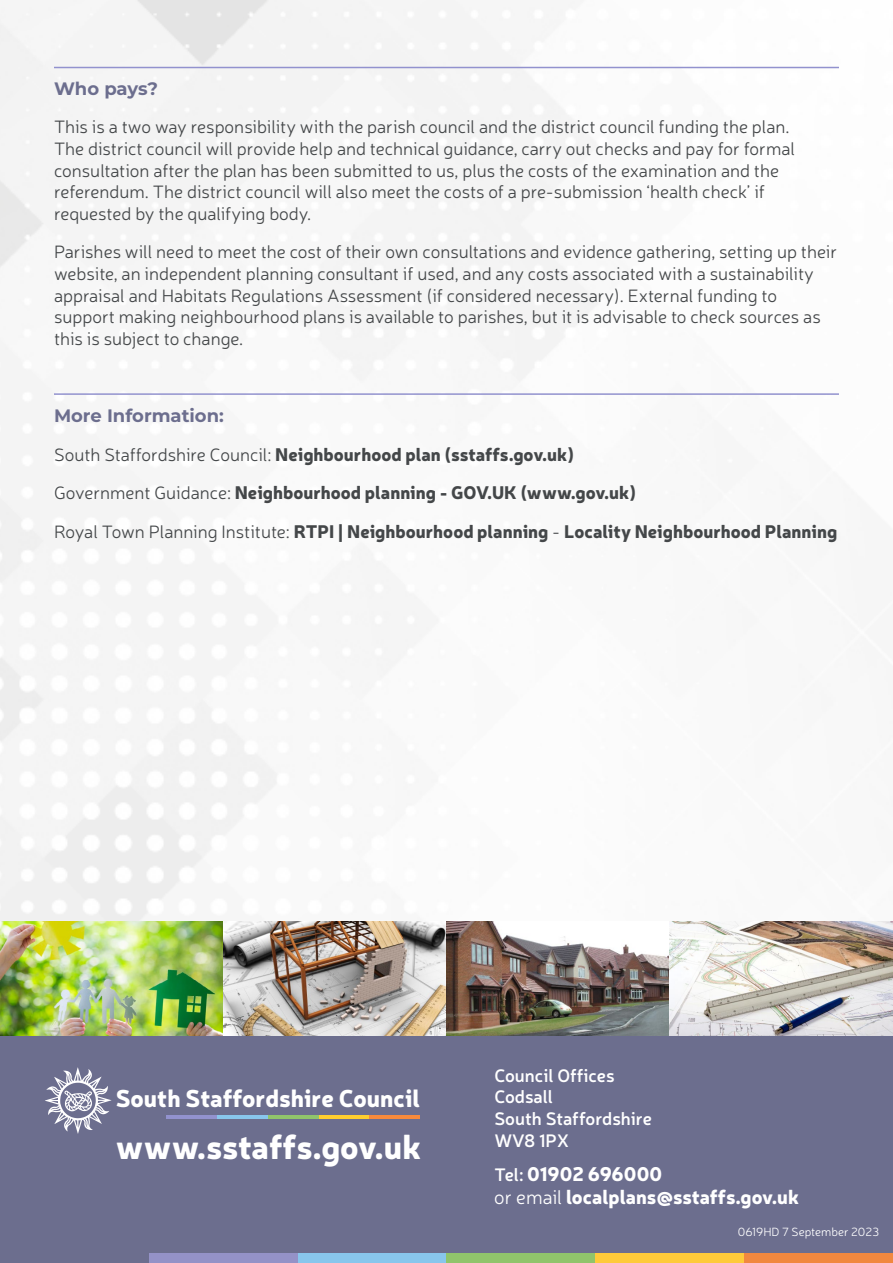
<style>
.page{position:relative;width:893px;height:1263px;background:#fff}
.page>*{position:absolute;margin:0;border:0;box-sizing:border-box;transform-origin:0 0}
.t1{font:900 33.3px "Neris";color:#fff}
.t2{font:900 24px "Neris";color:#fff}
.t3{font:900 19.5px/23.4px "Neris";color:#fff}
.t4{font:300 18px/21.6px "Neris";color:#444749}
.t5{font:900 18px/38.5px "Neris";color:#444749}
.t6{font:600 18px/21.6px "Neris";color:#fff}
.t7{font:700 18px "Montserrat";color:#6c6e8e}
.t8{font:300 12px "Neris";color:#fff}
.s1{font-weight:300}
.s2{font-weight:600;font-size:18px}
</style>
<div class="page">
<hr style="left:54px;top:67px;width:785px;height:1px;background:#9292ce">
<hr style="left:54px;top:393px;width:785px;height:2px;background:#9292ce">
<div style="left:0;top:1035px;width:893px;height:228px;background:#6c6e8e"></div>
<hr style="left:166px;top:1116px;width:51px;height:3px;background:#9292ce">
<hr style="left:217px;top:1116px;width:51px;height:3px;background:#88c6ec">
<hr style="left:268px;top:1116px;width:51px;height:3px;background:#90c46b">
<hr style="left:319px;top:1116px;width:50px;height:3px;background:#ffce2f">
<hr style="left:369px;top:1116px;width:51px;height:3px;background:#f78a3c">
<svg style="left:45px;top:1067px;width:66px;height:67px"></svg>
<div style="left:149px;top:1253px;width:149px;height:10px;background:#9492c7"></div>
<div style="left:298px;top:1253px;width:148px;height:10px;background:#88c6ec"></div>
<div style="left:446px;top:1253px;width:149px;height:10px;background:#90c46b"></div>
<div style="left:595px;top:1253px;width:149px;height:10px;background:#feca3a"></div>
<div style="left:744px;top:1253px;width:149px;height:10px;background:#f1883f"></div>
<img style="left:0;top:921px;width:893px;height:114px">
<p class="t7" style="left:54px;top:75px;width:106px">Who pays?</p>
<p class="t4" style="left:54px;top:116px;width:743px">This is a two way responsibility with the parish council and the district council funding the plan.<br>The district council will provide help and technical guidance, carry out checks and pay for formal consultation after the plan has been submitted to us, plus the costs of the examination and the referendum. The district council will also meet the costs of a pre-submission ‘health check’ if requested by the qualifying body.</p>
<p class="t4" style="left:54px;top:241px;width:785px">Parishes will need to meet the cost of their own consultations and evidence gathering, setting up their website, an independent planning consultant if used, and any costs associated with a sustainability appraisal and Habitats Regulations Assessment (if considered necessary). External funding to support making neighbourhood plans is available to parishes, but it is advisable to check sources as this is subject to change.</p>
<p class="t7" style="left:54px;top:403px;width:171px">More Information:</p>
<p class="t5" style="left:54px;top:434px;width:785px"><span class="s1">South Staffordshire Council:</span> Neighbourhood plan (sstaffs.gov.uk)<br><span class="s1">Government Guidance:</span> Neighbourhood planning - GOV.UK (www.gov.uk)<br><span class="s1">Royal Town Planning Institute:</span> RTPI | Neighbourhood planning <span class="s1">-</span> Locality Neighbourhood Planning</p>
<h2 class="t2" style="left:116px;top:1080px;width:306px">South Staffordshire Council</h2>
<h1 class="t1" style="left:116px;top:1122px;width:307px">www.sstaffs.gov.uk</h1>
<p class="t6" style="left:494px;top:1064px;width:159px">Council Offices<br>Codsall<br>South Staffordshire<br>WV8 1PX</p>
<p class="t3" style="left:494px;top:1161px;width:306px"><span class="s2">Tel:</span> 01902 696000<br><span class="s1">or email</span> localplans@sstaffs.gov.uk</p>
<p class="t8" style="left:738px;top:1224px;width:143px">0619HD 7 September 2023</p>
</div>
